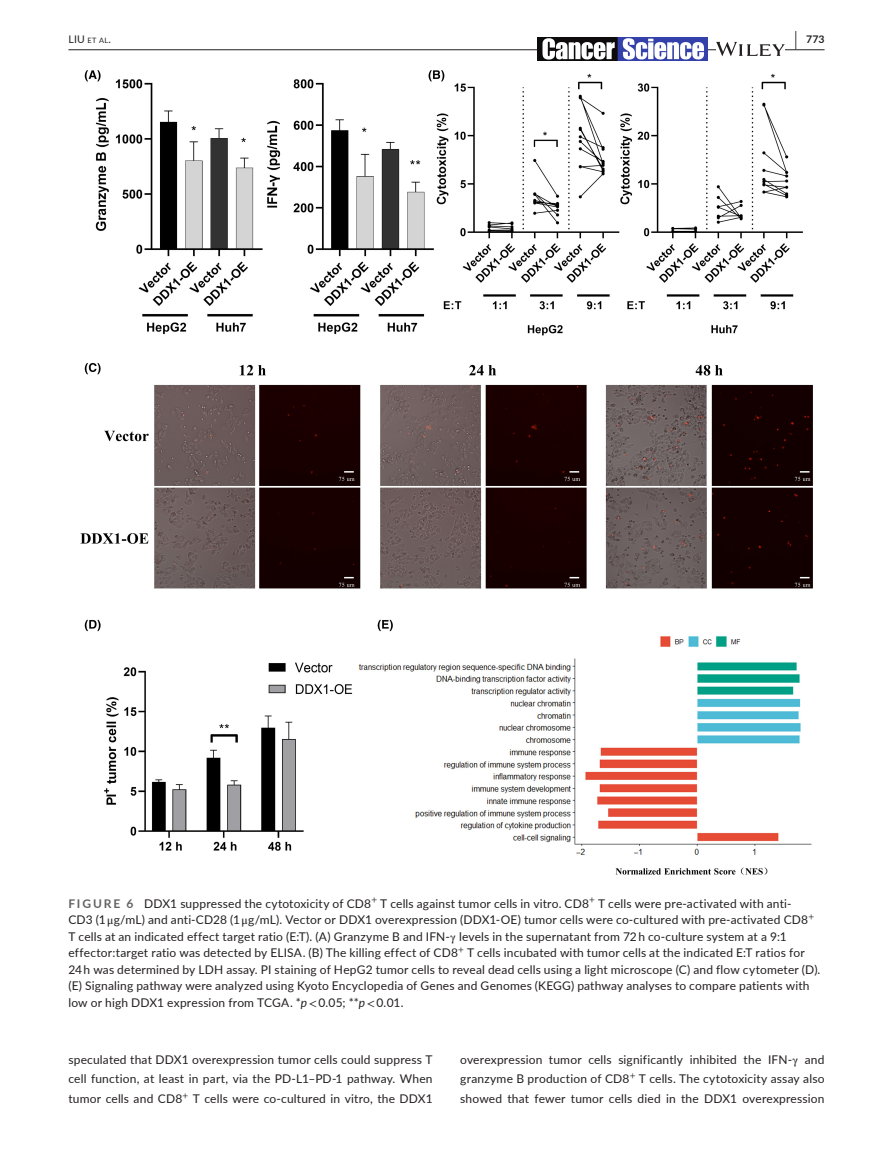
<style>
.page{position:relative;width:893px;height:1174px;background:#fff}
.page>*{position:absolute;margin:0;border:0;box-sizing:border-box;transform-origin:0 0}
.t1{font:12px/16.5px "Lato";letter-spacing:.015em;color:#231f20}
.t2{font:10.5px "Lato";color:#231f20}
.t3{font:700 10.5px "Lato";color:#231f20}
.t4{font:8.4px "STIX";color:#231f20}
.s1{font-size:7.35px}
.s2{font-size:19.5px}
.s3{font-weight:700;color:#636366}
.s4{font-family:"STIX"}
.s5{font-style:italic}
</style>
<div class="page">
<hr style="left:68px;top:49px;width:756px;height:1px;background:#231f20">
<img style="left:537px;top:37px;width:171px;height:24px">
<svg style="left:716px;top:42px;width:69px;height:14px"></svg>
<img style="left:80px;top:70px;width:733px;height:805px">
<p class="t2" style="left:68px;top:31px;width:44px">LIU <span class="s1">et al</span>.</p>
<p class="t3" style="left:795px;top:31px;width:31px"><span class="s2">|</span> 773</p>
<p class="t1" style="left:68px;top:894px;width:304px"><span class="s3">FIGURE 6</span> DDX1 suppressed the cytotoxicity of CD8</p>
<p class="t4" style="left:371px;top:893px;width:7px">+</p>
<p class="t1" style="left:380px;top:894px;width:210px">T cells against tumor cells in vitro. CD8</p>
<p class="t4" style="left:589px;top:893px;width:7px">+</p>
<p class="t1" style="left:68px;top:894px;width:741px;text-indent:530px">T cells were pre-activated with anti-<br>CD3 (1 <span class="s4">μ</span>g/mL) and anti-CD28 (1 <span class="s4">μ</span>g/mL). Vector or DDX1 overexpression (DDX1-OE) tumor cells were co-cultured with pre-activated CD8</p>
<p class="t4" style="left:808px;top:910px;width:7px">+</p>
<p class="t1" style="left:68px;top:927px;width:720px">T cells at an indicated effect target ratio (E:T). (A) Granzyme B and IFN-<span class="s4">γ</span> levels in the supernatant from 72 h co-culture system at a 9:1 effector:target ratio was detected by ELISA. (B) The killing effect of CD8</p>
<p class="t4" style="left:458px;top:943px;width:7px">+</p>
<p class="t1" style="left:68px;top:944px;width:753px;text-indent:399px">T cells incubated with tumor cells at the indicated E:T ratios for 24 h was determined by LDH assay. PI staining of HepG2 tumor cells to reveal dead cells using a light microscope (C) and flow cytometer (D). (E) Signaling pathway were analyzed using Kyoto Encyclopedia of Genes and Genomes (KEGG) pathway analyses to compare patients with low or high DDX1 expression from TCGA. *<span class="s5">p</span><span class="s4">&lt;</span> 0.05; **<span class="s5">p</span><span class="s4">&lt;</span> 0.01.</p>
<p class="t1" style="left:68px;top:1049px;width:366px;line-height:19.5px;text-align:justify">speculated that DDX1 overexpression tumor cells could suppress T cell function, at least in part, via the PD-L1–PD-1 pathway. When tumor cells and CD8<sup>+</sup> T cells were co-cultured in vitro, the DDX1</p>
<p class="t1" style="left:460px;top:1049px;width:366px;line-height:19.5px;text-align:justify">overexpression tumor cells significantly inhibited the IFN-<span class="s4">γ</span> and granzyme B production of CD8<sup>+</sup> T cells. The cytotoxicity assay also showed that fewer tumor cells died in the DDX1 overexpression</p>
</div>
